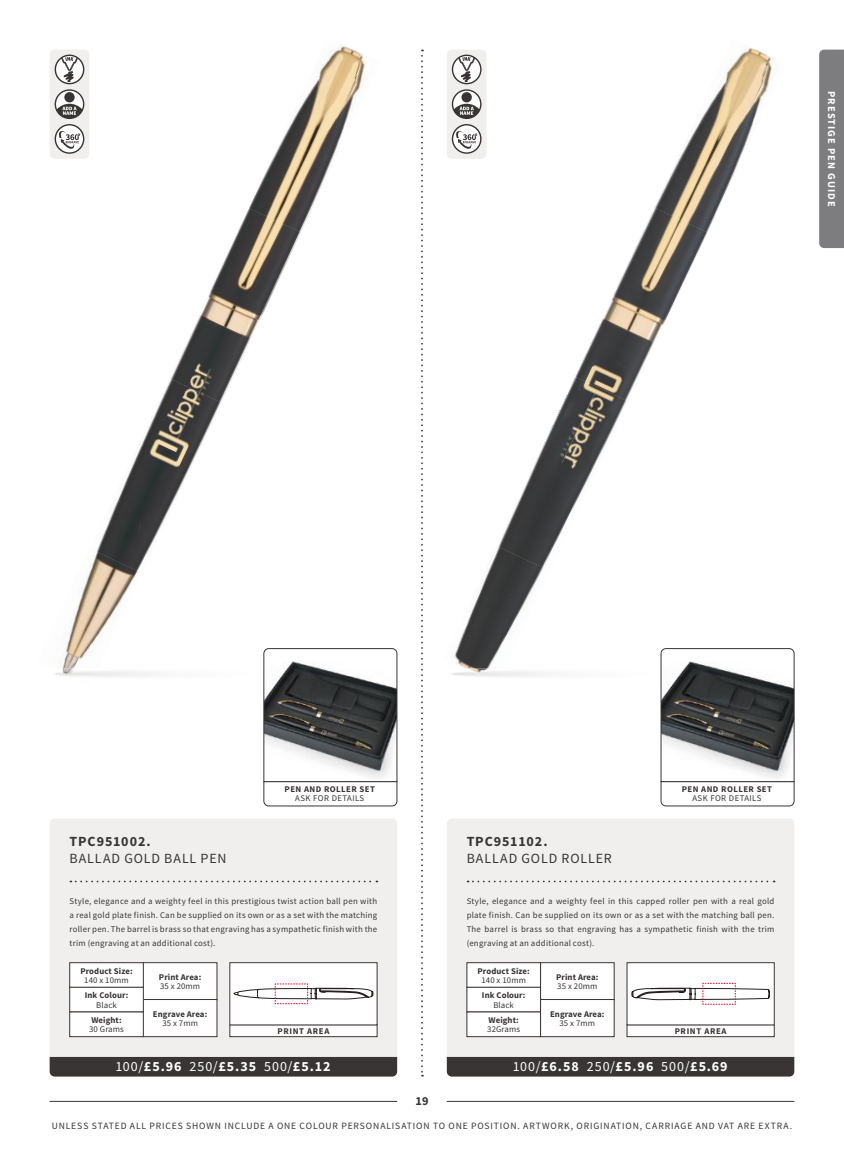
<style>
.page{position:relative;width:844px;height:1151px;background:#fff}
.page>*{position:absolute;margin:0;border:0;box-sizing:border-box;transform-origin:0 0}
.t1{font:700 14px "Source Sans Pro";letter-spacing:.065em;color:#fff}
.t2{font:14px "Source Sans Pro";letter-spacing:.06em;color:#393535}
.t3{font:700 14px "Source Sans Pro";letter-spacing:.06em;color:#393535}
.t4{font:700 12.25px "Source Sans Pro";color:#393535}
.t5{font:700 10.5px "Source Sans Pro";letter-spacing:.1em;color:#fff}
.t6{font:9.62px "Source Sans Pro";letter-spacing:.09em;color:#393535}
.t7{font:8.75px/14px "Source Sans Pro";letter-spacing:.03em;color:#393535;text-align:justify}
.t8{font:700 8.75px "Source Sans Pro";letter-spacing:.01em;color:#393535}
.t9{font:700 8.75px "Source Sans Pro";letter-spacing:.05em;color:#393535}
.t10{font:8.75px "Source Sans Pro";letter-spacing:.05em;color:#393535}
.t11{font:700 8.75px "Source Sans Pro";letter-spacing:.075em;color:#393535}
.t12{font:8.75px "Source Sans Pro";letter-spacing:.01em;color:#393535}
.s1{font-weight:400}
</style>
<div class="page">
<hr style="left:446px;top:1101px;width:348px;height:1px;background:#393535">
<hr style="left:50px;top:1101px;width:347px;height:1px;background:#393535">
<svg style="left:421px;top:50px;width:2px;height:1026px"></svg>
<div style="left:50px;top:1057px;width:347px;height:19px;background:#393535"></div>
<div style="left:446px;top:1057px;width:348px;height:19px;background:#393535"></div>
<div style="left:50px;top:819px;width:347px;height:238px;background:#f0efee"></div>
<div style="left:446px;top:819px;width:348px;height:238px;background:#f0efee"></div>
<div style="left:230px;top:1025px;width:147px;height:12px;background:#fff"></div>
<div style="left:229px;top:1024px;width:148px;height:13px;border:1px solid #393535"></div>
<div style="left:626px;top:1025px;width:148px;height:12px;background:#fff"></div>
<div style="left:626px;top:1024px;width:148px;height:13px;border:1px solid #393535"></div>
<svg style="left:70px;top:881px;width:307px;height:1px"></svg>
<svg style="left:467px;top:881px;width:307px;height:1px"></svg>
<div style="left:230px;top:963px;width:147px;height:62px;background:#fff"></div>
<svg style="left:233px;top:983px;width:140px;height:21px"></svg>
<div style="left:229px;top:962px;width:148px;height:63px;border:1px solid #393535"></div>
<div style="left:626px;top:963px;width:148px;height:62px;background:#fff"></div>
<svg style="left:631px;top:983px;width:138px;height:22px"></svg>
<div style="left:626px;top:962px;width:148px;height:63px;border:1px solid #393535"></div>
<div style="left:143px;top:963px;width:74px;height:37px;background:#fff"></div>
<div style="left:143px;top:962px;width:74px;height:38px;border:1px solid #393535"></div>
<div style="left:540px;top:963px;width:74px;height:37px;background:#fff"></div>
<div style="left:540px;top:962px;width:74px;height:38px;border:1px solid #393535"></div>
<div style="left:70px;top:963px;width:73px;height:24px;background:#fff"></div>
<div style="left:69px;top:962px;width:74px;height:25px;border:1px solid #393535"></div>
<div style="left:467px;top:963px;width:73px;height:24px;background:#fff"></div>
<div style="left:466px;top:962px;width:74px;height:25px;border:1px solid #393535"></div>
<div style="left:143px;top:999px;width:74px;height:38px;background:#fff"></div>
<div style="left:143px;top:999px;width:74px;height:38px;border:1px solid #393535"></div>
<div style="left:540px;top:999px;width:74px;height:38px;background:#fff"></div>
<div style="left:540px;top:999px;width:74px;height:38px;border:1px solid #393535"></div>
<div style="left:70px;top:987px;width:73px;height:25px;background:#fff"></div>
<div style="left:69px;top:987px;width:74px;height:25px;border:1px solid #393535"></div>
<div style="left:467px;top:987px;width:73px;height:25px;background:#fff"></div>
<div style="left:466px;top:987px;width:74px;height:25px;border:1px solid #393535"></div>
<div style="left:70px;top:1012px;width:73px;height:25px;background:#fff"></div>
<div style="left:69px;top:1012px;width:74px;height:25px;border:1px solid #393535"></div>
<div style="left:467px;top:1012px;width:73px;height:25px;background:#fff"></div>
<div style="left:466px;top:1012px;width:74px;height:25px;border:1px solid #393535"></div>
<img style="left:249px;top:45px;width:117px;height:186px">
<img style="left:171px;top:208px;width:130px;height:194px">
<img style="left:97px;top:378px;width:124px;height:184px">
<img style="left:55px;top:549px;width:87px;height:130px">
<img style="left:56px;top:668px;width:41px;height:11px">
<img style="left:654px;top:47px;width:119px;height:185px">
<img style="left:575px;top:208px;width:132px;height:189px">
<img style="left:499px;top:377px;width:129px;height:179px">
<img style="left:452px;top:546px;width:97px;height:131px">
<img style="left:465px;top:668px;width:38px;height:9px">
<div style="left:50px;top:50px;width:39px;height:109px;background:#f0efee;border-radius:5px"></div>
<div style="left:446px;top:50px;width:40px;height:109px;background:#f0efee;border-radius:5px"></div>
<svg style="left:55px;top:55px;width:29px;height:99px"></svg>
<svg style="left:451px;top:55px;width:30px;height:99px"></svg>
<svg style="left:263px;top:648px;width:134px;height:158px"></svg>
<svg style="left:660px;top:648px;width:134px;height:158px"></svg>
<div style="left:819px;top:50px;width:24px;height:198px;background:#7d7c7e"></div>
<p class="t5" style="left:838px;top:91px;width:117px;rotate:90deg">PRESTIGE PEN GUIDE</p>
<h1 class="t3" style="left:69px;top:832px;width:83px">TPC951002.</h1>
<h1 class="t2" style="left:69px;top:850px;width:158px">BALLAD GOLD BALL PEN</h1>
<p class="t9" style="left:284px;top:783px;width:92px">PEN AND ROLLER SET</p>
<p class="t10" style="left:295px;top:793px;width:70px">ASK FOR DETAILS</p>
<h1 class="t3" style="left:466px;top:832px;width:82px">TPC951102.</h1>
<h1 class="t2" style="left:466px;top:850px;width:146px">BALLAD GOLD ROLLER</h1>
<p class="t9" style="left:681px;top:783px;width:92px">PEN AND ROLLER SET</p>
<p class="t10" style="left:692px;top:793px;width:70px">ASK FOR DETAILS</p>
<p class="t7" style="left:69px;top:894px;width:309px">Style, elegance and a weighty feel in this prestigious twist action ball pen with a real gold plate finish. Can be supplied on its own or as a set with the matching roller pen. The barrel is brass so that engraving has a sympathetic finish with the trim (engraving at an additional cost).</p>
<p class="t7" style="left:466px;top:894px;width:309px">Style, elegance and a weighty feel in this capped roller pen with a real gold plate finish. Can be supplied on its own or as a set with the matching ball pen.<br>The barrel is brass so that engraving has a sympathetic finish with the trim (engraving at an additional cost).</p>
<p class="t8" style="left:159px;top:971px;width:44px">Print Area:</p>
<p class="t7" style="left:160px;top:979px;width:42px">35 x 20mm</p>
<p class="t8" style="left:80px;top:965px;width:54px">Product Size:</p>
<p class="t7" style="left:84px;top:973px;width:46px">140 x 10mm</p>
<p class="t8" style="left:477px;top:965px;width:54px">Product Size:</p>
<p class="t7" style="left:481px;top:973px;width:46px">140 x 10mm</p>
<p class="t8" style="left:556px;top:971px;width:44px">Print Area:</p>
<p class="t7" style="left:557px;top:979px;width:42px">35 x 20mm</p>
<p class="t8" style="left:85px;top:989px;width:45px">Ink Colour:</p>
<p class="t7" style="left:96px;top:998px;width:22px">Black</p>
<p class="t8" style="left:91px;top:1014px;width:32px">Weight:</p>
<p class="t7" style="left:89px;top:1023px;width:36px">30 Grams</p>
<p class="t8" style="left:153px;top:1008px;width:56px">Engrave Area:</p>
<p class="t7" style="left:162px;top:1016px;width:37px">35 x 7mm</p>
<p class="t8" style="left:482px;top:989px;width:45px">Ink Colour:</p>
<p class="t7" style="left:493px;top:998px;width:22px">Black</p>
<p class="t8" style="left:550px;top:1008px;width:56px">Engrave Area:</p>
<p class="t7" style="left:559px;top:1016px;width:37px">35 x 7mm</p>
<p class="t8" style="left:488px;top:1014px;width:32px">Weight:</p>
<p class="t12" style="left:487px;top:1024px;width:34px">32Grams</p>
<p class="t11" style="left:277px;top:1025px;width:53px">PRINT AREA</p>
<p class="t11" style="left:674px;top:1025px;width:53px">PRINT AREA</p>
<h1 class="t1" style="left:115px;top:1057px;width:217px"><span class="s1">100/</span>£5.96 <span class="s1">250/</span>£5.35 <span class="s1">500/</span>£5.12</h1>
<h1 class="t1" style="left:512px;top:1057px;width:216px"><span class="s1">100/</span>£6.58 <span class="s1">250/</span>£5.96 <span class="s1">500/</span>£5.69</h1>
<h2 class="t4" style="left:415px;top:1093px;width:15px">19</h2>
<p class="t6" style="left:52px;top:1120px;width:741px">UNLESS STATED ALL PRICES SHOWN INCLUDE A ONE COLOUR PERSONALISATION TO ONE POSITION. ARTWORK, ORIGINATION, CARRIAGE AND VAT ARE EXTRA.</p>
</div>
